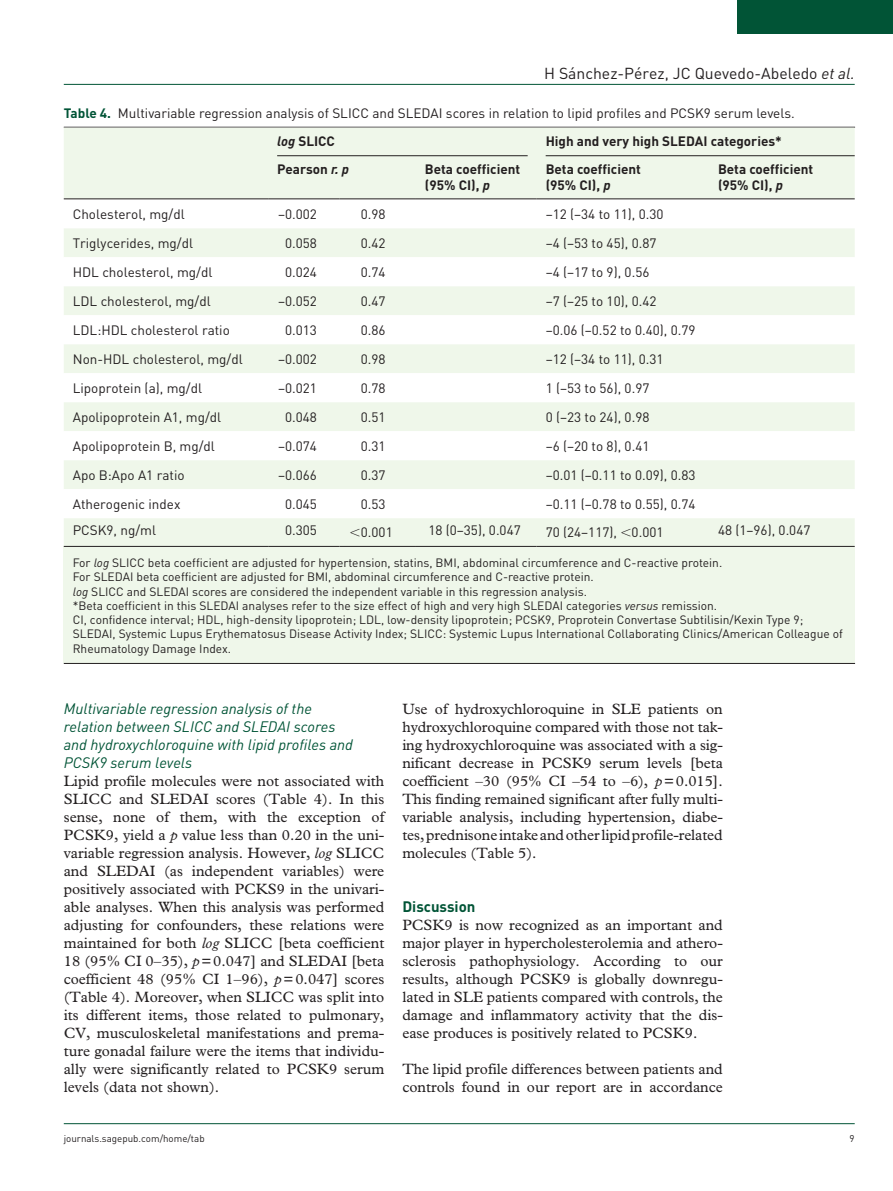
<style>
.page{position:relative;width:893px;height:1191px;background:#fff}
.page>*{position:absolute;margin:0;border:0;box-sizing:border-box;transform-origin:0 0}
.t1{font:15.75px "DIN";color:#231f20}
.t2{font:15px/18px "Plantin Std";color:#231f20;text-align:justify}
.t3{font:italic 15px/18px "DIN";color:#015436}
.t4{font:700 15px "DIN";color:#015436}
.t5{font:13.5px/28.5px "DIN";color:#231f20}
.t6{font:700 13.5px/15.8px "DIN";color:#231f20}
.t7{font:12px/14.2px "DIN";color:#231f20}
.t8{font:9.75px "DIN";color:#231f20}
.s1{font-style:italic}
.s2{font-weight:700;color:#015436}
.s3{font-weight:700;font-style:italic}
.s4{font-weight:700}
</style>
<div class="page">
<hr style="left:64px;top:84px;width:791px;height:1px;background:#015436">
<hr style="left:64px;top:1123px;width:791px;height:1px;background:#015436">
<div style="left:738px;top:0;width:155px;height:34px;background:#015436"></div>
<div style="left:64px;top:546px;width:791px;height:116px;background:#eff7ea"></div>
<hr style="left:64px;top:127px;width:791px;height:1px;background:#231f20">
<hr style="left:64px;top:663px;width:791px;height:1px;background:#231f20">
<div style="left:64px;top:128px;width:791px;height:418px;background:#eff7ea"></div>
<svg style="left:64px;top:199px;width:791px;height:319px"></svg>
<hr style="left:339px;top:198px;width:77px;height:1px;background:#231f20">
<hr style="left:64px;top:198px;width:204px;height:1px;background:#231f20">
<hr style="left:268px;top:198px;width:71px;height:1px;background:#231f20">
<hr style="left:416px;top:198px;width:121px;height:1px;background:#231f20">
<hr style="left:537px;top:198px;width:172px;height:1px;background:#231f20">
<hr style="left:709px;top:198px;width:146px;height:1px;background:#231f20">
<hr style="left:64px;top:546px;width:204px;height:1px;background:#231f20">
<hr style="left:268px;top:546px;width:71px;height:1px;background:#231f20">
<hr style="left:339px;top:546px;width:77px;height:1px;background:#231f20">
<hr style="left:416px;top:546px;width:121px;height:1px;background:#231f20">
<hr style="left:537px;top:546px;width:172px;height:1px;background:#231f20">
<hr style="left:709px;top:546px;width:146px;height:1px;background:#231f20">
<hr style="left:277px;top:155px;width:251px;height:1px;background:#231f20">
<hr style="left:546px;top:155px;width:309px;height:1px;background:#231f20">
<svg style="left:351px;top:529px;width:9px;height:8px"></svg>
<svg style="left:621px;top:529px;width:9px;height:8px"></svg>
<p class="t1" style="left:544px;top:63px;width:312px">H Sánchez-Pérez, JC Quevedo-Abeledo <span class="s1">et al.</span></p>
<p class="t5" style="left:277px;top:98px;width:519px;text-indent:-213px"><span class="s2">Table 4.</span> Multivariable regression analysis of SLICC and SLEDAI scores in relation to lipid profiles and PCSK9 serum levels. <span class="s3">log</span> <span class="s4">SLICC</span></p>
<p class="t6" style="left:546px;top:133px;width:238px">High and very high SLEDAI categories*</p>
<p class="t6" style="left:277px;top:161px;width:73px">Pearson <span class="s1">r. p</span></p>
<p class="t6" style="left:425px;top:161px;width:97px">Beta coefficient (95% CI), <span class="s1">p</span></p>
<p class="t6" style="left:546px;top:161px;width:97px">Beta coefficient (95% CI), <span class="s1">p</span></p>
<p class="t6" style="left:718px;top:161px;width:97px">Beta coefficient (95% CI), <span class="s1">p</span></p>
<p class="t5" style="left:73px;top:200px;width:113px">Cholesterol, mg/dl</p>
<p class="t5" style="left:278px;top:200px;width:40px">–0.002</p>
<p class="t5" style="left:361px;top:200px;width:26px">0.98</p>
<p class="t5" style="left:546px;top:200px;width:119px">–12 (–34 to 11), 0.30</p>
<p class="t5" style="left:73px;top:229px;width:122px">Triglycerides, mg/dl</p>
<p class="t5" style="left:285px;top:229px;width:33px">0.058</p>
<p class="t5" style="left:361px;top:229px;width:26px">0.42</p>
<p class="t5" style="left:546px;top:229px;width:112px">–4 (–53 to 45), 0.87</p>
<p class="t5" style="left:73px;top:258px;width:141px">HDL cholesterol, mg/dl</p>
<p class="t5" style="left:285px;top:258px;width:33px">0.024</p>
<p class="t5" style="left:361px;top:258px;width:26px">0.74</p>
<p class="t5" style="left:546px;top:258px;width:105px">–4 (–17 to 9), 0.56</p>
<p class="t5" style="left:73px;top:287px;width:139px">LDL cholesterol, mg/dl</p>
<p class="t5" style="left:278px;top:287px;width:40px">–0.052</p>
<p class="t5" style="left:361px;top:287px;width:26px">0.47</p>
<p class="t5" style="left:546px;top:287px;width:112px">–7 (–25 to 10), 0.42</p>
<p class="t5" style="left:73px;top:316px;width:159px">LDL:HDL cholesterol ratio</p>
<p class="t5" style="left:285px;top:316px;width:33px">0.013</p>
<p class="t5" style="left:361px;top:316px;width:26px">0.86</p>
<p class="t5" style="left:546px;top:316px;width:151px">–0.06 (–0.52 to 0.40), 0.79</p>
<p class="t5" style="left:73px;top:345px;width:171px">Non-HDL cholesterol, mg/dl</p>
<p class="t5" style="left:278px;top:345px;width:40px">–0.002</p>
<p class="t5" style="left:361px;top:345px;width:26px">0.98</p>
<p class="t5" style="left:546px;top:345px;width:119px">–12 (–34 to 11), 0.31</p>
<p class="t5" style="left:73px;top:374px;width:131px">Lipoprotein (a), mg/dl</p>
<p class="t5" style="left:278px;top:374px;width:40px">–0.021</p>
<p class="t5" style="left:361px;top:374px;width:26px">0.78</p>
<p class="t5" style="left:546px;top:374px;width:105px">1 (–53 to 56), 0.97</p>
<p class="t5" style="left:73px;top:403px;width:150px">Apolipoprotein A1, mg/dl</p>
<p class="t5" style="left:285px;top:403px;width:33px">0.048</p>
<p class="t5" style="left:361px;top:403px;width:26px">0.51</p>
<p class="t5" style="left:546px;top:403px;width:105px">0 (–23 to 24), 0.98</p>
<p class="t5" style="left:73px;top:432px;width:144px">Apolipoprotein B, mg/dl</p>
<p class="t5" style="left:278px;top:432px;width:40px">–0.074</p>
<p class="t5" style="left:361px;top:432px;width:26px">0.31</p>
<p class="t5" style="left:546px;top:432px;width:105px">–6 (–20 to 8), 0.41</p>
<p class="t5" style="left:73px;top:461px;width:113px">Apo B:Apo A1 ratio</p>
<p class="t5" style="left:278px;top:461px;width:40px">–0.066</p>
<p class="t5" style="left:361px;top:461px;width:26px">0.37</p>
<p class="t5" style="left:546px;top:461px;width:151px">–0.01 (–0.11 to 0.09), 0.83</p>
<p class="t5" style="left:73px;top:490px;width:109px">Atherogenic index</p>
<p class="t5" style="left:285px;top:490px;width:33px">0.045</p>
<p class="t5" style="left:361px;top:490px;width:26px">0.53</p>
<p class="t5" style="left:546px;top:490px;width:151px">–0.11 (–0.78 to 0.55), 0.74</p>
<p class="t5" style="left:73px;top:516px;width:85px">PCSK9, ng/ml</p>
<p class="t5" style="left:285px;top:516px;width:33px">0.305</p>
<p class="t5" style="left:361px;top:518px;width:33px">0.001</p>
<p class="t5" style="left:428px;top:516px;width:94px">18 (0–35), 0.047</p>
<p class="t5" style="left:546px;top:518px;width:119px">70 (24–117), 0.001</p>
<p class="t5" style="left:718px;top:516px;width:94px">48 (1–96), 0.047</p>
<p class="t7" style="left:73px;top:555px;width:772px">For <span class="s1">log</span> SLICC beta coefficient are adjusted for hypertension, statins, BMI, abdominal circumference and C-reactive protein.<br>For SLEDAI beta coefficient are adjusted for BMI, abdominal circumference and C-reactive protein.<br><span class="s1">log</span> SLICC and SLEDAI scores are considered the independent variable in this regression analysis.<br>*Beta coefficient in this SLEDAI analyses refer to the size effect of high and very high SLEDAI categories <span class="s1">versus</span> remission.<br>CI, confidence interval; HDL, high-density lipoprotein; LDL, low-density lipoprotein; PCSK9, Proprotein Convertase Subtilisin/Kexin Type 9; SLEDAI, Systemic Lupus Erythematosus Disease Activity Index; SLICC: Systemic Lupus International Collaborating Clinics/American Colleague of Rheumatology Damage Index.</p>
<p class="t3" style="left:64px;top:699px;width:291px">Multivariable regression analysis of the relation between SLICC and SLEDAI scores and hydroxychloroquine with lipid profiles and PCSK9 serum levels</p>
<p class="t2" style="left:64px;top:772px;width:322px">Lipid profile molecules were not associated with SLICC and SLEDAI scores (Table 4). In this sense, none of them, with the exception of PCSK9, yield a <span class="s1">p</span> value less than 0.20 in the uni&shy;variable regression analysis. However, <span class="s1">log</span> SLICC and SLEDAI (as independent variables) were positively associated with PCKS9 in the univari&shy;able analyses. When this analysis was performed adjusting for confounders, these relations were maintained for both <span class="s1">log</span> SLICC [beta coefficient 18 (95% CI 0–35), <span class="s1">p</span>=0.047] and SLEDAI [beta coefficient 48 (95% CI 1–96), <span class="s1">p</span>=0.047] scores (Table 4). Moreover, when SLICC was split into its different items, those related to pulmonary, CV, musculoskeletal manifestations and prema&shy;ture gonadal failure were the items that individu&shy;ally were significantly related to PCSK9 serum levels (data not shown).</p>
<p class="t2" style="left:402px;top:700px;width:322px">Use of hydroxychloroquine in SLE patients on hydroxychloroquine compared with those not tak&shy;ing hydroxychloroquine was associated with a sig&shy;nificant decrease in PCSK9 serum levels [beta coefficient –30 (95% CI –54 to –6), <span class="s1">p</span>=0.015].<br>This finding remained significant after fully multi&shy;variable analysis, including hypertension, diabe&shy;tes, prednisone intake and other lipid profile-related molecules (Table 5).</p>
<p class="t4" style="left:402px;top:897px;width:75px">Discussion</p>
<p class="t2" style="left:402px;top:916px;width:322px">PCSK9 is now recognized as an important and major player in hypercholesterolemia and athero&shy;sclerosis pathophysiology. According to our results, although PCSK9 is globally downregu&shy;lated in SLE patients compared with controls, the damage and inflammatory activity that the dis&shy;ease produces is positively related to PCSK9.</p>
<p class="t2" style="left:402px;top:1060px;width:322px">The lipid profile differences between patients and controls found in our report are in accordance</p>
<p class="t8" style="left:64px;top:1132px;width:142px">journals.sagepub.com/home/tab</p>
<p class="t8" style="left:850px;top:1132px;width:7px">9</p>
</div>
